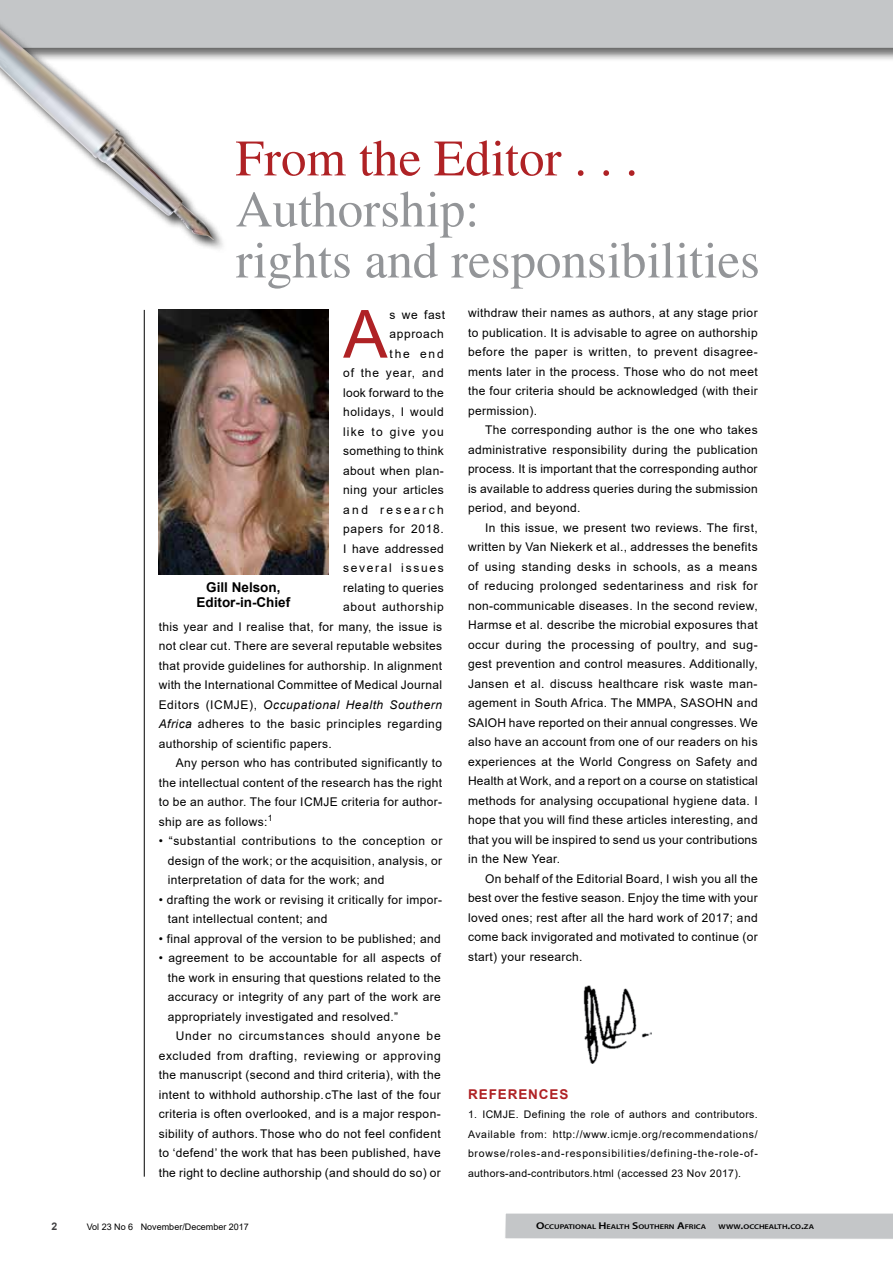
<style>
.page{position:relative;width:893px;height:1263px;background:#fff}
.page>*{position:absolute;margin:0;border:0;box-sizing:border-box;transform-origin:0 0}
.t1{font:66.45px "Arial";color:#af2225}
.t2{font:51px/51px "Times";color:#939598}
.t3{font:51px "Times";color:#af2225}
.t4{font:700 13.5px/15px "Arial";color:#000;text-align:center}
.t5{font:700 13.5px "Arial";letter-spacing:.065em;color:#af2225}
.t6{font:12px/19.5px "Arial";letter-spacing:.03em;color:#000;text-align:justify}
.t7{font:italic 12px "Arial";letter-spacing:.05em;color:#000}
.t8{font:12px "Arial";letter-spacing:.05em;color:#000}
.t9{font:12px "Arial";letter-spacing:.055em;color:#000}
.t10{font:12px "Arial";letter-spacing:.07em;color:#000}
.t11{font:12px "Arial";letter-spacing:.09em;color:#000}
.t12{font:12px "Arial";letter-spacing:.14em;color:#000}
.t13{font:12px "Arial";letter-spacing:.2em;color:#000}
.t14{font:10.5px/19.5px "Arial";letter-spacing:.03em;color:#000;text-align:justify}
.t15{font:700 10.5px "Arial";color:#414042}
.t16{font:9px "Arial";color:#000}
.t17{font:600 6.9px "Myriad Pro";color:#000;scale:1.21 1}
.s1{font-style:normal}
.s2{font-style:italic}
.s3{font-size:9.9px}
</style>
<div class="page">
<div style="left:0;top:0;width:893px;height:62px;background:#000;opacity:.6"></div>
<div style="left:227px;top:0;width:666px;height:48px;background:#c4c6c8"></div>
<svg style="left:505px;top:1213px;width:388px;height:26px"></svg>
<img style="left:159px;top:310px;width:169px;height:265px">
<img style="left:583px;top:985px;width:69px;height:78px">
<div style="left:0;top:0;width:227px;height:253px;background:#000;opacity:.75"></div>
<img style="left:0;top:29px;width:214px;height:212px">
<hr style="left:144px;top:310px;width:1px;height:867px;background:#000">
<h2 class="t3" style="left:236px;top:128px;width:404px">From the Editor . . .</h2>
<h2 class="t2" style="left:236px;top:183px;width:526px">Authorship:<br>rights and responsibilities</h2>
<p class="t6" style="left:468px;top:303px;width:291px">withdraw their names as authors, at any stage prior to publication. It is advisable to agree on authorship before the paper is written, to prevent disagree&shy;ments later in the process. Those who do not meet the four criteria should be acknowledged (with their permission).</p>
<p class="t6" style="left:468px;top:420px;width:291px;text-indent:17px">The corresponding author is the one who takes administrative responsibility during the publication process. It is important that the corresponding author is available to address queries during the submission period, and beyond.</p>
<p class="t6" style="left:468px;top:518px;width:291px;text-indent:17px">In this issue, we present two reviews. The first, written by Van Niekerk et al., addresses the benefits of using standing desks in schools, as a means of reducing prolonged sedentariness and risk for non-communicable diseases. In the second review, Harmse et al. describe the microbial exposures that occur during the processing of poultry, and sug&shy;gest prevention and control measures. Additionally, Jansen et al. discuss healthcare risk waste man&shy;agement in South Africa. The MMPA, SASOHN and SAIOH have reported on their annual congresses. We also have an account from one of our readers on his experiences at the World Congress on Safety and Health at Work, and a report on a course on statistical methods for analysing occupational hygiene data. I hope that you will find these articles interesting, and that you will be inspired to send us your contributions in the New Year.</p>
<p class="t6" style="left:468px;top:869px;width:291px;text-indent:17px">On behalf of the Editorial Board, I wish you all the best over the festive season. Enjoy the time with your loved ones; rest after all the hard work of 2017; and come back invigorated and motivated to continue (or start) your research.</p>
<h1 class="t1" style="left:343px;top:288px;width:46px">A</h1>
<p class="t6" style="left:390px;top:305px;width:57px">s we fast</p>
<p class="t8" style="left:390px;top:326px;width:56px">approach</p>
<p class="t6" style="left:390px;top:344px;width:56px">the end</p>
<p class="t10" style="left:343px;top:365px;width:102px">of the year, and</p>
<p class="t6" style="left:343px;top:383px;width:102px">look forward to the</p>
<p class="t6" style="left:343px;top:402px;width:102px">holidays, I would</p>
<p class="t11" style="left:343px;top:423px;width:102px">like to give you</p>
<p class="t6" style="left:343px;top:441px;width:102px">something to think</p>
<p class="t6" style="left:343px;top:461px;width:102px">about when plan-</p>
<p class="t6" style="left:343px;top:480px;width:102px">ning your articles</p>
<p class="t13" style="left:343px;top:501px;width:102px">and research</p>
<p class="t9" style="left:343px;top:521px;width:102px">papers for 2018.</p>
<p class="t6" style="left:343px;top:539px;width:102px">I have addressed</p>
<p class="t12" style="left:343px;top:560px;width:102px">several issues</p>
<p class="t6" style="left:343px;top:578px;width:102px">relating to queries</p>
<p class="t8" style="left:343px;top:599px;width:102px">about authorship</p>
<p class="t6" style="left:159px;top:617px;width:285px">this year and I realise that, for many, the issue is</p>
<p class="t6" style="left:159px;top:636px;width:285px">not clear cut. There are several reputable websites</p>
<p class="t6" style="left:159px;top:656px;width:285px">that provide guidelines for authorship. In alignment</p>
<p class="t6" style="left:159px;top:675px;width:285px">with the International Committee of Medical Journal</p>
<p class="t7" style="left:159px;top:697px;width:285px"><span class="s1">Editors (ICMJE),</span> Occupational Health Southern</p>
<p class="t6" style="left:159px;top:714px;width:285px"><span class="s2">Africa</span> adheres to the basic principles regarding</p>
<p class="t6" style="left:159px;top:734px;width:175px">authorship of scientific papers.</p>
<p class="t6" style="left:176px;top:753px;width:268px">Any person who has contributed significantly to</p>
<p class="t6" style="left:159px;top:773px;width:285px">the intellectual content of the research has the right</p>
<p class="t6" style="left:159px;top:792px;width:285px">to be an author. The four ICMJE criteria for author-</p>
<p class="t6" style="left:159px;top:812px;width:116px">ship are as follows:<sup>1</sup></p>
<p class="t6" style="left:168px;top:831px;width:276px;text-indent:-9px">• “substantial contributions to the conception or design of the work; or the acquisition, analysis, or interpretation of data for the work; and</p>
<p class="t6" style="left:168px;top:890px;width:276px;text-indent:-9px">• drafting the work or revising it critically for impor&shy;tant intellectual content; and</p>
<p class="t6" style="left:159px;top:929px;width:283px">• final approval of the version to be published; and</p>
<p class="t6" style="left:168px;top:948px;width:275px;text-indent:-9px">• agreement to be accountable for all aspects of the work in ensuring that questions related to the accuracy or integrity of any part of the work are appropriately investigated and resolved.”</p>
<p class="t6" style="left:159px;top:1026px;width:284px;text-indent:17px">Under no circumstances should anyone be excluded from drafting, reviewing or approving the manuscript (second and third criteria), with the intent to withhold authorship. cThe last of the four criteria is often overlooked, and is a major respon&shy;sibility of authors. Those who do not feel confident to ‘defend’ the work that has been published, have the right to decline authorship (and should do so) or</p>
<p class="t4" style="left:197px;top:580px;width:95px">Gill Nelson,<br>Editor-in-Chief</p>
<p class="t5" style="left:468px;top:1084px;width:102px">REFERENCES</p>
<p class="t14" style="left:468px;top:1105px;width:291px">1. ICMJE. Defining the role of authors and contributors.<br>Available from: http://www.icmje.org/recommendations/ browse/roles-and-responsibilities/defining-the-role-of&shy;authors-and-contributors.html (accessed 23 Nov 2017).</p>
<p class="t15" style="left:51px;top:1219px;width:7px">2</p>
<p class="t16" style="left:87px;top:1220px;width:164px">Vol 23 No 6 November/December 2017</p>
<p class="t17" style="left:536px;top:1222px;width:142px"><span class="s3">O</span>CCUPATIONAL <span class="s3">H</span>EALTH <span class="s3">S</span>OUTHERN <span class="s3">A</span>FRICA</p>
<p class="t17" style="left:719px;top:1222px;width:80px">WWW<span class="s3">.</span>OCCHEALTH<span class="s3">.</span>CO<span class="s3">.</span>ZA</p>
</div>
